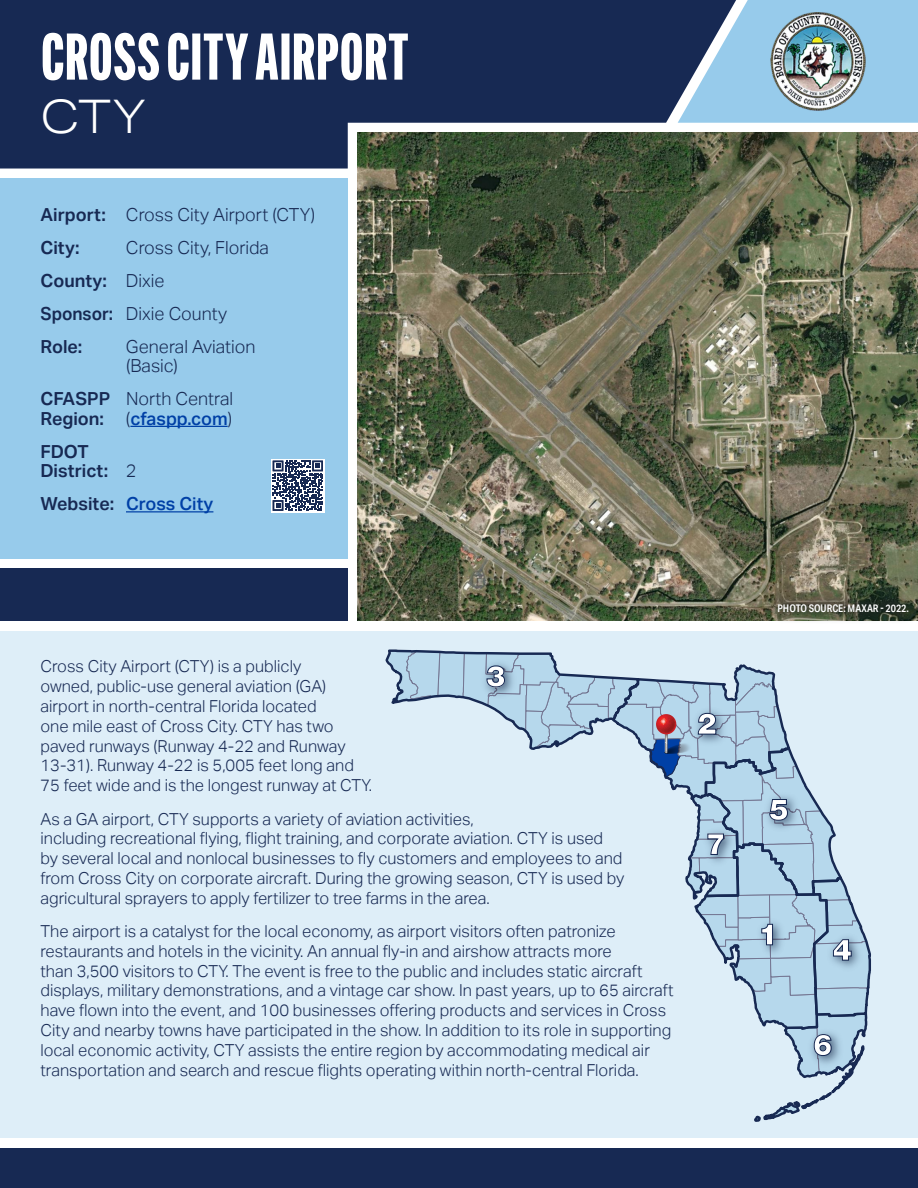
<style>
.page{position:relative;width:918px;height:1188px;background:#fff}
.page>*{position:absolute;margin:0;border:0;box-sizing:border-box;transform-origin:0 0}
.t1{font:800 64.5px "Alternate Gothic Comp ATF";letter-spacing:.02em;color:#fff}
.t2{font:300 46.35px "Aktiv Grotesk Ex";color:#fff}
.t3{font:900 29.4px "Helvetica Neue LT Com";color:#fff}
.t4{font:300 18px/19.5px "Aktiv Grotesk";color:#172953}
.t5{font:600 18px/19.5px "Aktiv Grotesk";color:#172953}
.t6{font:500 18px "Aktiv Grotesk";color:#0040a6}
.t7{font:300 16.5px/19.8px "Aktiv Grotesk";color:#172953}
.t8{font:600 10.5px "Aktiv Grotesk Cd";color:#fff}
.s1{font-weight:600}
.s2{font-weight:300}
.s3{font-weight:500;color:#0040a6}
.s4{font-weight:600;color:#172953}
</style>
<div class="page">
<div style="left:0;top:632px;width:918px;height:506px;background:#deeef8"></div>
<div style="left:736px;top:0;width:182px;height:123px;background:#97cbeb"></div>
<img style="left:770px;top:12px;width:96px;height:99px">
<div style="left:0;top:178px;width:348px;height:380px;background:#97cbeb"></div>
<div style="left:0;top:568px;width:348px;height:53px;background:#172953"></div>
<svg style="left:0;top:0;width:736px;height:169px;background:#25375f"></svg>
<img style="left:357px;top:133px;width:561px;height:488px">
<div style="left:766px;top:592px;width:152px;height:32px;background:#231f20;opacity:.75"></div>
<hr style="left:130px;top:426px;width:98px;height:1px;background:#0040a6">
<hr style="left:126px;top:511px;width:87px;height:1px;background:#0040a6">
<div style="left:271px;top:459px;width:54px;height:53px;background:linear-gradient(to bottom,#fff,#fff)"></div>
<svg style="left:273px;top:461px;width:50px;height:50px;background:#65718d"></svg>
<div style="left:0;top:1149px;width:918px;height:39px;background:#172953"></div>
<svg style="left:385px;top:649px;width:486px;height:473px"></svg>
<p class="t1" style="left:41px;top:17px;width:369px">CROSS CITY AIRPORT</p>
<p class="t2" style="left:40px;top:90px;width:107px">CTY</p>
<p class="t4" style="left:40px;top:205px;width:276px"><span class="s1">Airport:</span> Cross City Airport (CTY)</p>
<p class="t5" style="left:40px;top:238px;width:40px">City:</p>
<p class="t4" style="left:126px;top:238px;width:145px">Cross City, Florida</p>
<p class="t5" style="left:40px;top:271px;width:126px">County: <span class="s2">Dixie</span></p>
<p class="t4" style="left:40px;top:304px;width:188px"><span class="s1">Sponsor:</span> Dixie County</p>
<p class="t5" style="left:40px;top:337px;width:43px">Role:</p>
<p class="t4" style="left:126px;top:337px;width:131px">General Aviation (Basic)</p>
<p class="t4" style="left:40px;top:389px;width:194px"><span class="s1">CFASPP</span> North Central<br><span class="s1">Region:</span> (<span class="s3">cfaspp.com</span>)</p>
<p class="t5" style="left:40px;top:442px;width:98px">FDOT<br>District: <span class="s2">2</span></p>
<p class="t6" style="left:40px;top:493px;width:174px"><span class="s4">Website:</span> Cross City</p>
<p class="t7" style="left:40px;top:657px;width:333px">Cross City Airport (CTY) is a publicly<br>owned, public-use general aviation (GA) airport in north-central Florida located<br>one mile east of Cross City. CTY has two paved runways (Runway 4-22 and Runway 13-31). Runway 4-22 is 5,005 feet long and 75 feet wide and is the longest runway at CTY.</p>
<p class="t7" style="left:40px;top:809px;width:585px">As a GA airport, CTY supports a variety of aviation activities,<br>including recreational flying, flight training, and corporate aviation. CTY is used by several local and nonlocal businesses to fly customers and employees to and from Cross City on corporate aircraft. During the growing season, CTY is used by agricultural sprayers to apply fertilizer to tree farms in the area.</p>
<p class="t7" style="left:40px;top:921px;width:635px">The airport is a catalyst for the local economy, as airport visitors often patronize restaurants and hotels in the vicinity. An annual fly-in and airshow attracts more<br>than 3,500 visitors to CTY. The event is free to the public and includes static aircraft displays, military demonstrations, and a vintage car show. In past years, up to 65 aircraft have flown into the event, and 100 businesses offering products and services in Cross City and nearby towns have participated in the show. In addition to its role in supporting local economic activity, CTY assists the entire region by accommodating medical air transportation and search and rescue flights operating within north-central Florida.</p>
<p class="t3" style="left:486px;top:658px;width:21px">3</p>
<p class="t3" style="left:697px;top:706px;width:21px">2</p>
<p class="t3" style="left:706px;top:826px;width:21px">7</p>
<p class="t8" style="left:778px;top:602px;width:133px">PHOTO SOURCE: MAXAR - 2022.</p>
<p class="t3" style="left:769px;top:792px;width:21px">5</p>
<p class="t3" style="left:758px;top:917px;width:21px">1</p>
<p class="t3" style="left:833px;top:932px;width:21px">4</p>
<p class="t3" style="left:813px;top:1027px;width:21px">6</p>
</div>
